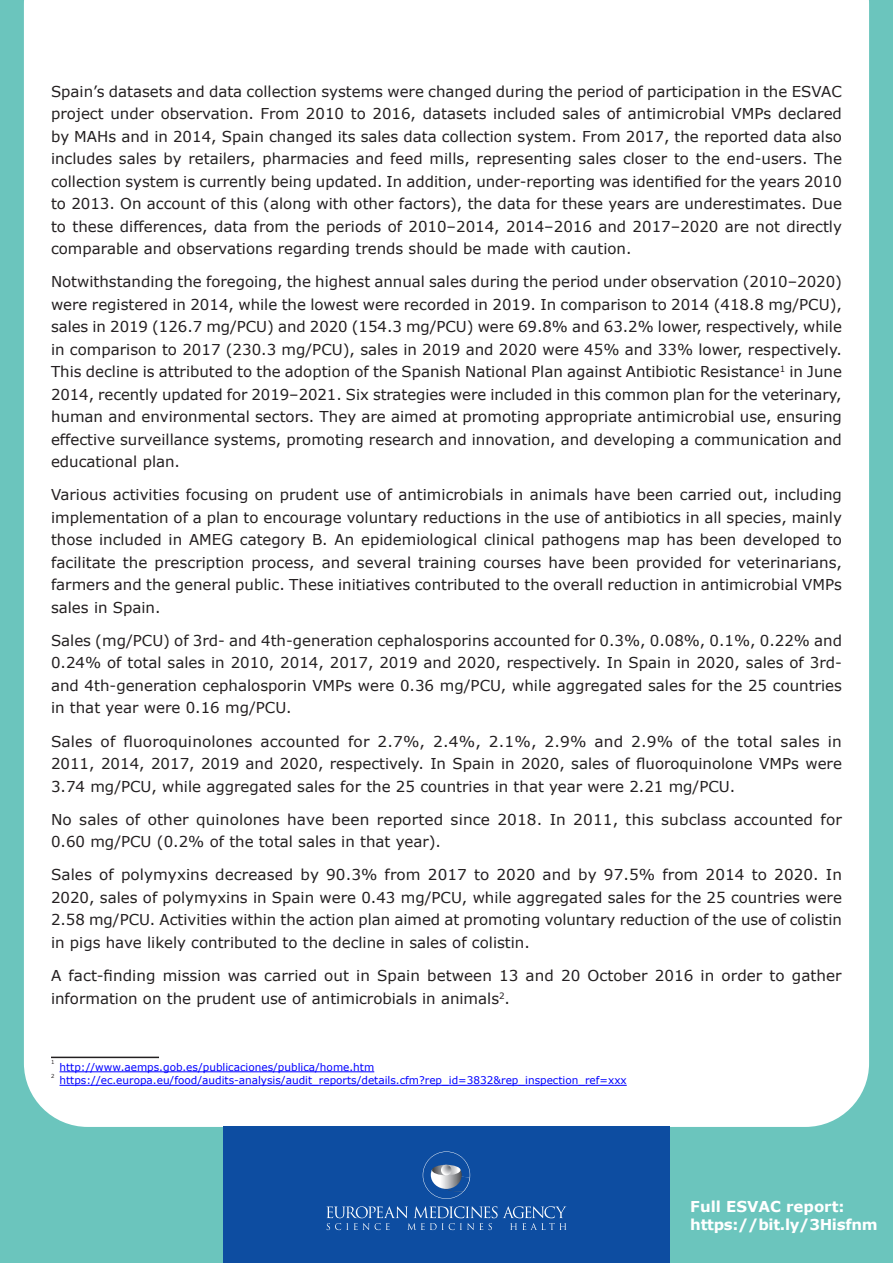
<style>
.page{position:relative;width:893px;height:1263px;background:#6bc5bd}
.page>*{position:absolute;margin:0;border:0;box-sizing:border-box;transform-origin:0 0}
.Body_text{font:15px/22.5px "Verdana";color:#231f20;text-align:justify}
.t1{font:700 15px "Verdana";letter-spacing:-.02em;color:#fff}
.t2{font:700 15px "Verdana";color:#fff}
.Footnote{font:10.5px "Verdana";color:#00f}
.Footnote-2{font:6.15px "EC Square Sans Pro";color:#231f20}
</style>
<div class="page">
<div style="left:24px;top:0;width:845px;height:1127px;background:#fff"></div>
<div style="left:223px;top:1127px;width:447px;height:136px;background:#0d4da1"></div>
<svg style="left:326px;top:1206px;width:240px;height:24px"></svg>
<svg style="left:423px;top:1151px;width:47px;height:48px"></svg>
<hr style="left:51px;top:1057px;width:108px;height:1px;background:#231f20">
<hr style="left:60px;top:1071px;width:314px;height:1px;background:#00f">
<hr style="left:60px;top:1085px;width:567px;height:1px;background:#00f">
<p class="Body_text" style="left:51px;top:80px;width:792px">Spain’s datasets and data collection systems were changed during the period of participation in the ESVAC project under observation. From 2010 to 2016, datasets included sales of antimicrobial VMPs declared by MAHs and in 2014, Spain changed its sales data collection system. From 2017, the reported data also includes sales by retailers, pharmacies and feed mills, representing sales closer to the end-users. The collection system is currently being updated. In addition, under-reporting was identified for the years 2010 to 2013. On account of this (along with other factors), the data for these years are underestimates. Due to these differences, data from the periods of 2010–2014, 2014–2016 and 2017–2020 are not directly comparable and observations regarding trends should be made with caution.</p>
<p class="Body_text" style="left:51px;top:271px;width:793px">Notwithstanding the foregoing, the highest annual sales during the period under observation (2010–2020) were registered in 2014, while the lowest were recorded in 2019. In comparison to 2014 (418.8 mg/PCU), sales in 2019 (126.7 mg/PCU) and 2020 (154.3 mg/PCU) were 69.8% and 63.2% lower, respectively, while in comparison to 2017 (230.3 mg/PCU), sales in 2019 and 2020 were 45% and 33% lower, respectively.<br>This decline is attributed to the adoption of the Spanish National Plan against Antibiotic Resistance<sup>1</sup> in June 2014, recently updated for 2019–2021. Six strategies were included in this common plan for the veterinary, human and environmental sectors. They are aimed at promoting appropriate antimicrobial use, ensuring effective surveillance systems, promoting research and innovation, and developing a communication and educational plan.</p>
<p class="Body_text" style="left:51px;top:484px;width:792px">Various activities focusing on prudent use of antimicrobials in animals have been carried out, including implementation of a plan to encourage voluntary reductions in the use of antibiotics in all species, mainly those included in AMEG category B. An epidemiological clinical pathogens map has been developed to facilitate the prescription process, and several training courses have been provided for veterinarians, farmers and the general public. These initiatives contributed to the overall reduction in antimicrobial VMPs sales in Spain.</p>
<p class="Body_text" style="left:51px;top:629px;width:793px">Sales (mg/PCU) of 3rd- and 4th-generation cephalosporins accounted for 0.3%, 0.08%, 0.1%, 0.22% and 0.24% of total sales in 2010, 2014, 2017, 2019 and 2020, respectively. In Spain in 2020, sales of 3rd&shy;and 4th-generation cephalosporin VMPs were 0.36 mg/PCU, while aggregated sales for the 25 countries in that year were 0.16 mg/PCU.</p>
<p class="Body_text" style="left:51px;top:730px;width:792px">Sales of fluoroquinolones accounted for 2.7%, 2.4%, 2.1%, 2.9% and 2.9% of the total sales in 2011, 2014, 2017, 2019 and 2020, respectively. In Spain in 2020, sales of fluoroquinolone VMPs were 3.74 mg/PCU, while aggregated sales for the 25 countries in that year were 2.21 mg/PCU.</p>
<p class="Body_text" style="left:51px;top:808px;width:792px">No sales of other quinolones have been reported since 2018. In 2011, this subclass accounted for<br>0.60 mg/PCU (0.2% of the total sales in that year).</p>
<p class="Body_text" style="left:51px;top:864px;width:792px">Sales of polymyxins decreased by 90.3% from 2017 to 2020 and by 97.5% from 2014 to 2020. In 2020, sales of polymyxins in Spain were 0.43 mg/PCU, while aggregated sales for the 25 countries were 2.58 mg/PCU. Activities within the action plan aimed at promoting voluntary reduction of the use of colistin in pigs have likely contributed to the decline in sales of colistin.</p>
<p class="Body_text" style="left:51px;top:964px;width:792px">A fact-finding mission was carried out in Spain between 13 and 20 October 2016 in order to gather information on the prudent use of antimicrobials in animals<sup>2</sup>.</p>
<p class="Footnote-2" style="left:51px;top:1059px;width:5px">1</p>
<p class="Footnote" style="left:60px;top:1060px;width:316px">http://www.aemps.gob.es/publicaciones/publica/home.htm</p>
<p class="Footnote-2" style="left:51px;top:1072px;width:5px">2</p>
<p class="Footnote" style="left:60px;top:1074px;width:569px">https://ec.europa.eu/food/audits-analysis/audit_reports/details.cfm?rep_id=3832&amp;rep_inspection_ref=xxx</p>
<p class="t2" style="left:690px;top:1197px;width:156px">Full ESVAC report:</p>
<p class="t1" style="left:690px;top:1215px;width:189px">https://bit.ly/3Hisfnm</p>
</div>
